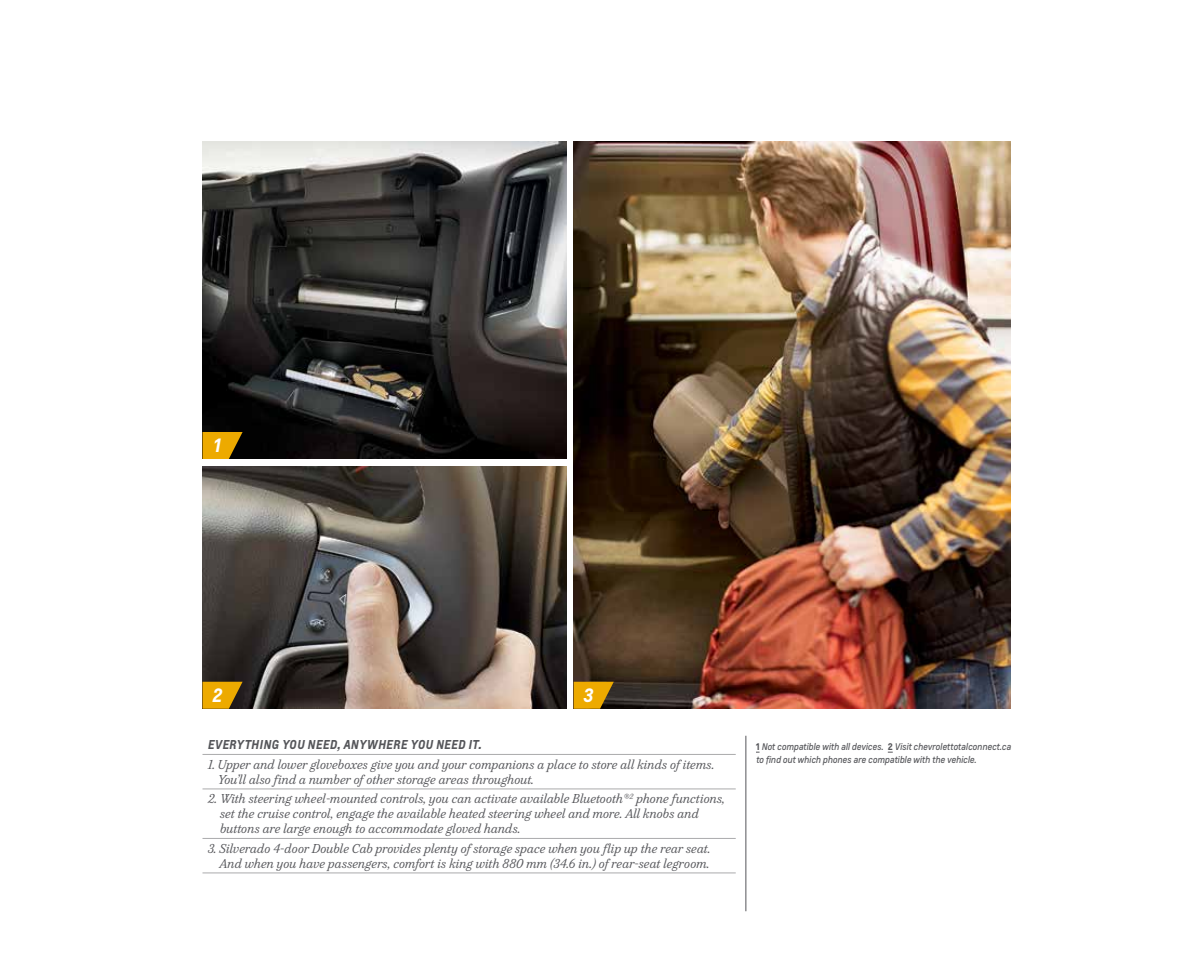
<style>
.page{position:relative;width:1188px;height:972px;background:#fff}
.page>*{position:absolute;margin:0;border:0;box-sizing:border-box;transform-origin:0 0}
.t1{font:italic 700 18px "Louis";color:#fff}
.t2{font:italic 12px/15px "Durant";color:#55565a}
.t3{font:italic 700 12px "Louis";letter-spacing:.025em;color:#55565a}
.t4{font:italic 9px/13.5px "Louis";letter-spacing:-.01em;color:#55565a}
.s1{font-weight:700;font-style:normal}
</style>
<div class="page">
<img style="left:574px;top:142px;width:436px;height:567px">
<img style="left:202px;top:142px;width:365px;height:317px">
<img style="left:202px;top:466px;width:365px;height:243px">
<svg style="left:202px;top:432px;width:41px;height:27px"></svg>
<svg style="left:560px;top:682px;width:54px;height:27px"></svg>
<svg style="left:202px;top:682px;width:41px;height:27px"></svg>
<hr style="left:202px;top:789px;width:534px;height:1px;background:#aaaaac">
<hr style="left:202px;top:838px;width:534px;height:1px;background:#aaaaac">
<hr style="left:202px;top:873px;width:534px;height:1px;background:#aaaaac">
<hr style="left:202px;top:754px;width:534px;height:1px;background:#aaaaac">
<hr style="left:746px;top:736px;width:1px;height:175px;background:#55565a">
<h1 class="t1" style="left:214px;top:434px;width:9px">1</h1>
<h1 class="t1" style="left:212px;top:683px;width:11px">2</h1>
<h1 class="t1" style="left:583px;top:683px;width:12px">3</h1>
<p class="t3" style="left:208px;top:737px;width:276px">EVERYTHING YOU NEED, ANYWHERE YOU NEED IT.</p>
<p class="t2" style="left:218px;top:757px;width:498px;text-indent:-10px">1. Upper and lower gloveboxes give you and your companions a place to store all kinds of items.<br>You’ll also find a number of other storage areas throughout.</p>
<p class="t2" style="left:220px;top:791px;width:506px;text-indent:-12px">2. With steering wheel-mounted controls, you can activate available Bluetooth®<sup>2</sup> phone functions, set the cruise control, engage the available heated steering wheel and more. All knobs and buttons are large enough to accommodate gloved hands.</p>
<p class="t2" style="left:208px;top:841px;width:504px;text-align:right">3. Silverado 4-door Double Cab provides plenty of storage space when you flip up the rear seat.<br>And when you have passengers, comfort is king with 880 mm (34.6 in.) of rear-seat legroom.</p>
<p class="t4" style="left:756px;top:740px;width:257px"><span class="s1">1</span> Not compatible with all devices. <span class="s1">2</span> Visit chevrolettotalconnect.ca to find out which phones are compatible with the vehicle.</p>
</div>
